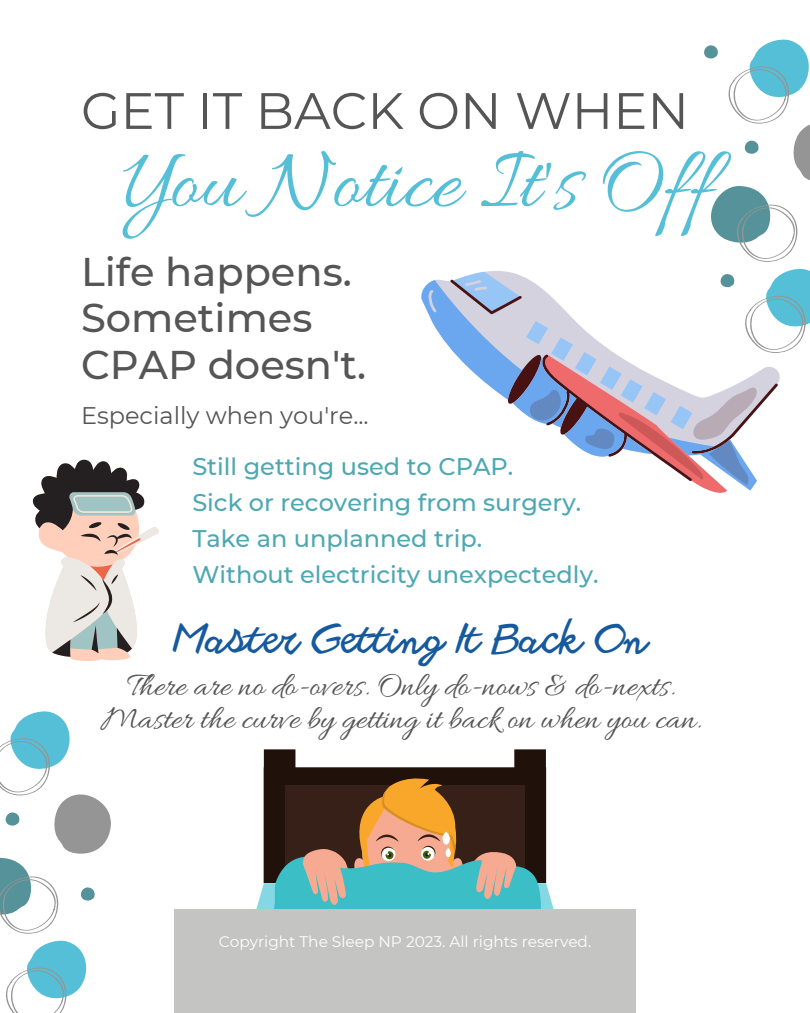
<style>
.page{position:relative;width:810px;height:1013px;background:#fff}
.page>*{position:absolute;margin:0;border:0;box-sizing:border-box;transform-origin:0 0}
.t1{font:90px "Allura";color:#56bfd8}
.t2{font:51.1px "Montserrat";color:#555}
.t3{font:500 40px/46.5px "Montserrat";color:#555}
.t4{font:300 40px "Another Shabby";color:#165a9d}
.t5{font:34px/33.8px "Allura";color:#555;text-align:center}
.t6{font:500 24px/36px "Montserrat";color:#4da8b2}
.t7{font:24px "Montserrat";color:#555}
.t8{font:15.3px "Montserrat";color:#fff}
</style>
<div class="page">
<svg style="left:0;top:711px;width:111px;height:301px"></svg>
<svg style="left:264px;top:749px;width:282px;height:106px;fill:#21110b"></svg>
<div style="left:285px;top:785px;width:240px;height:98px;background:#372017"></div>
<svg style="left:256px;top:855px;width:298px;height:54px"></svg>
<svg style="left:301px;top:774px;width:215px;height:135px"></svg>
<svg style="left:443px;top:831px;width:7px;height:13px"></svg>
<div style="left:446px;top:848px;width:5px;height:9px;background:#fff;border-radius:50%"></div>
<div style="left:174px;top:909px;width:462px;height:103px;background:#c4c4c3"></div>
<svg style="left:32px;top:459px;width:127px;height:202px"></svg>
<svg style="left:466px;top:271px;width:55px;height:5px"></svg>
<svg style="left:704px;top:39px;width:106px;height:312px"></svg>
<svg style="left:421px;top:277px;width:365px;height:216px"></svg>
<svg style="left:523px;top:329px;width:252px;height:163px"></svg>
<h1 class="t2" style="left:81px;top:79px;width:609px">GET IT BACK ON WHEN</h1>
<h3 class="t1" style="left:122px;top:132px;width:593px">You Notice It's Off</h3>
<p class="t3" style="left:81px;top:248px;width:287px">Life happens.<br>Sometimes<br>CPAP doesn't.</p>
<p class="t7" style="left:81px;top:401px;width:289px">Especially when you're...</p>
<p class="t6" style="left:192px;top:448px;width:390px">Still getting used to CPAP.<br>Sick or recovering from surgery.<br>Take an unplanned trip.</p>
<h2 class="t6" style="left:192px;top:556px;width:408px">Without electricity unexpectedly.</h2>
<h6 class="t4" style="left:174px;top:618px;width:476px">Master Getting It Back On</h6>
<p class="t5" style="left:101px;top:670px;width:603px">There are no do-overs. Only do-nows &amp; do-nexts.<br>Master the curve by getting it back on when you can.</p>
<p class="t8" style="left:219px;top:932px;width:374px">Copyright The Sleep NP 2023. All rights reserved.</p>
</div>
